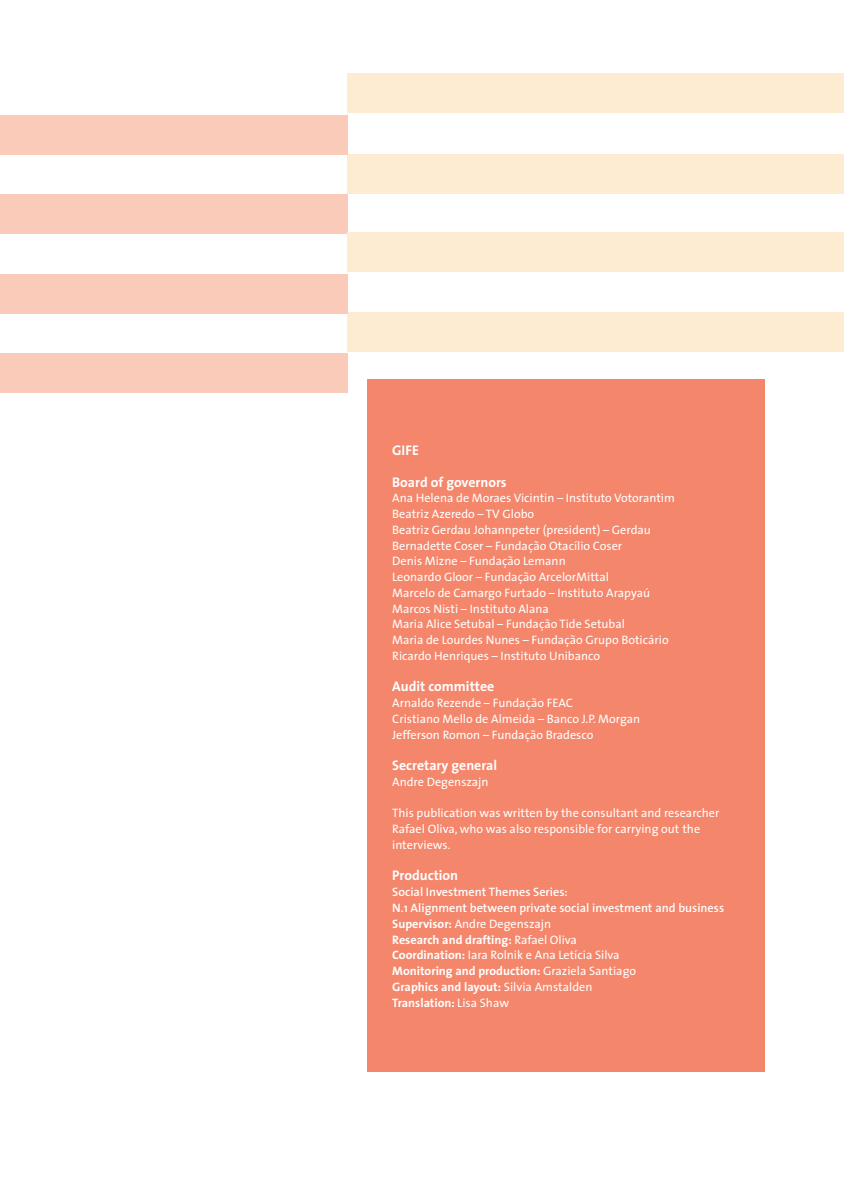
<style>
.page{position:relative;width:844px;height:1191px;background:#fff}
.page>*{position:absolute;margin:0;border:0;box-sizing:border-box;transform-origin:0 0}
.t1{font:700 14px "The Sans";color:#fff}
.t2{font:12.25px/15.8px "The Sans";color:#fff}
.t3{font:700 12.25px/15.8px "The Sans";color:#fff}
.s1{font-weight:600}
.s2{font-weight:400}
</style>
<div class="page">
<div style="left:367px;top:379px;width:397px;height:692px;background:#f4866b"></div>
<div style="left:347px;top:312px;width:496px;height:40px;background:#feecd2"></div>
<div style="left:347px;top:154px;width:496px;height:39px;background:#feecd2"></div>
<div style="left:0;top:353px;width:347px;height:40px;background:#fbcbb9"></div>
<div style="left:0;top:194px;width:347px;height:40px;background:#fbcbb9"></div>
<div style="left:347px;top:232px;width:496px;height:39px;background:#feecd2"></div>
<div style="left:347px;top:73px;width:496px;height:40px;background:#feecd2"></div>
<div style="left:0;top:274px;width:347px;height:39px;background:#fbcbb9"></div>
<div style="left:0;top:115px;width:347px;height:40px;background:#fbcbb9"></div>
<p class="t1" style="left:392px;top:438px;width:28px">GIFE</p>
<p class="t1" style="left:392px;top:470px;width:116px">Board of governors</p>
<p class="t2" style="left:392px;top:490px;width:284px">Ana Helena de Moraes Vicintin – I nstituto Votorantim Beatriz Azeredo – TV Globo<br>Beatriz Gerdau Johannpeter (president) – Gerdau Bernadette Coser – Fundação Otacílio Coser<br>Denis Mizne – Fundação Lemann<br>Leonardo Gloor – Fundação ArcelorMittal<br>Marcelo de Camargo Furtado – I nstituto Arapyaú Marcos N isti – I nstituto Alana<br>Maria Alice Setubal – Fundação Tide Setubal<br>Maria de Lourdes N unes – Fundação Grupo Boticário Ricardo Henriques – I nstituto U nibanco</p>
<p class="t1" style="left:392px;top:675px;width:104px">Audit committee</p>
<p class="t2" style="left:392px;top:695px;width:249px">Arnaldo Rezende – Fundação FEAC<br>Cristiano Mello de Almeida – Banco J.P. Morgan<br>Jefferson Romon – Fundação Bradesco</p>
<p class="t1" style="left:392px;top:753px;width:106px">Secretary general</p>
<p class="t2" style="left:392px;top:773px;width:98px">Andre Degenszajn</p>
<p class="t2" style="left:392px;top:805px;width:329px">This publication was written by the consultant and researcher<br>Rafael Oliva, who was also responsible for carrying out the interviews.</p>
<p class="t1" style="left:392px;top:864px;width:67px">Production</p>
<p class="t3" style="left:392px;top:884px;width:333px"><span class="s1">Social Investment Themes Series:<br>N.1 Alignment between private social investment and business </span>Supervisor: <span class="s2">Andre Degenszajn<br></span>Research and drafting: <span class="s2">Rafael Oliva<br></span>Coordination: <span class="s2">Iara Rolnik e Ana Letícia Silva<br></span>Monitoring and production: <span class="s2">Graziela Santiago<br></span>Graphics and layout: <span class="s2">Silvia Amstalden<br></span>Translation: <span class="s2">Lisa Shaw</span></p>
</div>
